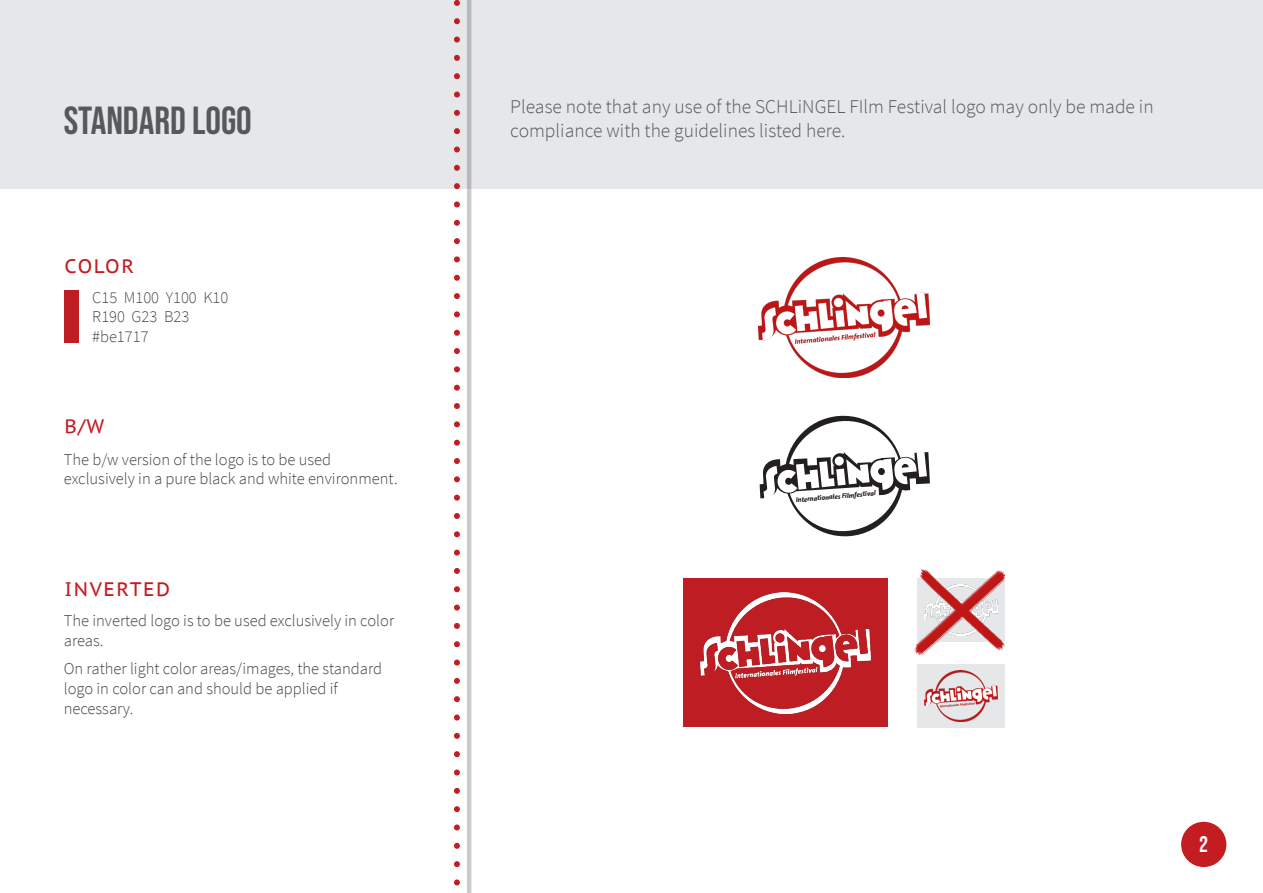
<style>
.page{position:relative;width:1263px;height:893px;background:#fff}
.page>*{position:absolute;margin:0;border:0;box-sizing:border-box;transform-origin:0 0}
.t1{font:39px "Bebas Neue";color:#57585a}
.t2{font:22.5px "Bebas Neue";color:#fff}
.t3{font:300 19.5px/23.4px "Source Sans Pro";color:#57585a}
.t4{font:19.5px "PT Sans Caption";letter-spacing:.08em;color:#c31d22}
.t5{font:300 16.5px/19.8px "Source Sans Pro";color:#414445}
.t6{font:300 16.5px "Source Sans Pro";color:#4b4c4d}
.t7{font:italic 800 6.9px "The Sans";color:#231f20}
</style>
<div class="page">
<div style="left:1181px;top:822px;width:45px;height:45px;background:#c31d22;border-radius:50%"></div>
<div style="left:0;top:0;width:1263px;height:188px;background:#e6e7e9"></div>
<svg style="left:454px;top:0;width:6px;height:886px"></svg>
<svg style="left:467px;top:0;width:4px;height:893px;background:#c7c7c8"></svg>
<div style="left:683px;top:579px;width:205px;height:148px;background:#be1e23"></div>
<img style="left:759px;top:257px;width:170px;height:121px">
<svg style="left:760px;top:415px;width:170px;height:122px"></svg>
<img style="left:700px;top:592px;width:170px;height:121px">
<div style="left:64px;top:290px;width:14px;height:53px;background:#be1e23"></div>
<div style="left:917px;top:664px;width:88px;height:63px;background:#e6e7e9"></div>
<img style="left:925px;top:702px;width:65px;height:19px">
<img style="left:878px;top:528px;width:127px;height:174px">
<p class="t1" style="left:64px;top:98px;width:190px">STANDARD LOGO</p>
<p class="t3" style="left:510px;top:95px;width:645px">Please note that any use of the SCHLiNGEL FIlm Festival logo may only be made in compliance with the guidelines listed here.</p>
<p class="t4" style="left:65px;top:254px;width:71px">COLOR</p>
<p class="t6" style="left:92px;top:287px;width:138px">C15 M100 Y100 K10</p>
<p class="t6" style="left:92px;top:307px;width:99px">R190 G23 B23</p>
<p class="t6" style="left:92px;top:327px;width:58px">#be1717</p>
<p class="t4" style="left:65px;top:413px;width:41px">B/W</p>
<p class="t5" style="left:64px;top:449px;width:335px">The b/w version of the logo is to be used exclusively in a pure black and white environment.</p>
<p class="t4" style="left:65px;top:576px;width:107px">INVERTED</p>
<p class="t5" style="left:64px;top:611px;width:332px">The inverted logo is to be used exclusively in color areas.</p>
<p class="t5" style="left:64px;top:659px;width:320px">On rather light color areas/images, the standard logo in color can and should be applied if necessary.</p>
<p class="t7" style="left:795px;top:494px;width:82px;rotate:-5deg">Internationales Filmfestival</p>
<h2 class="t2" style="left:1199px;top:832px;width:10px">2</h2>
</div>
